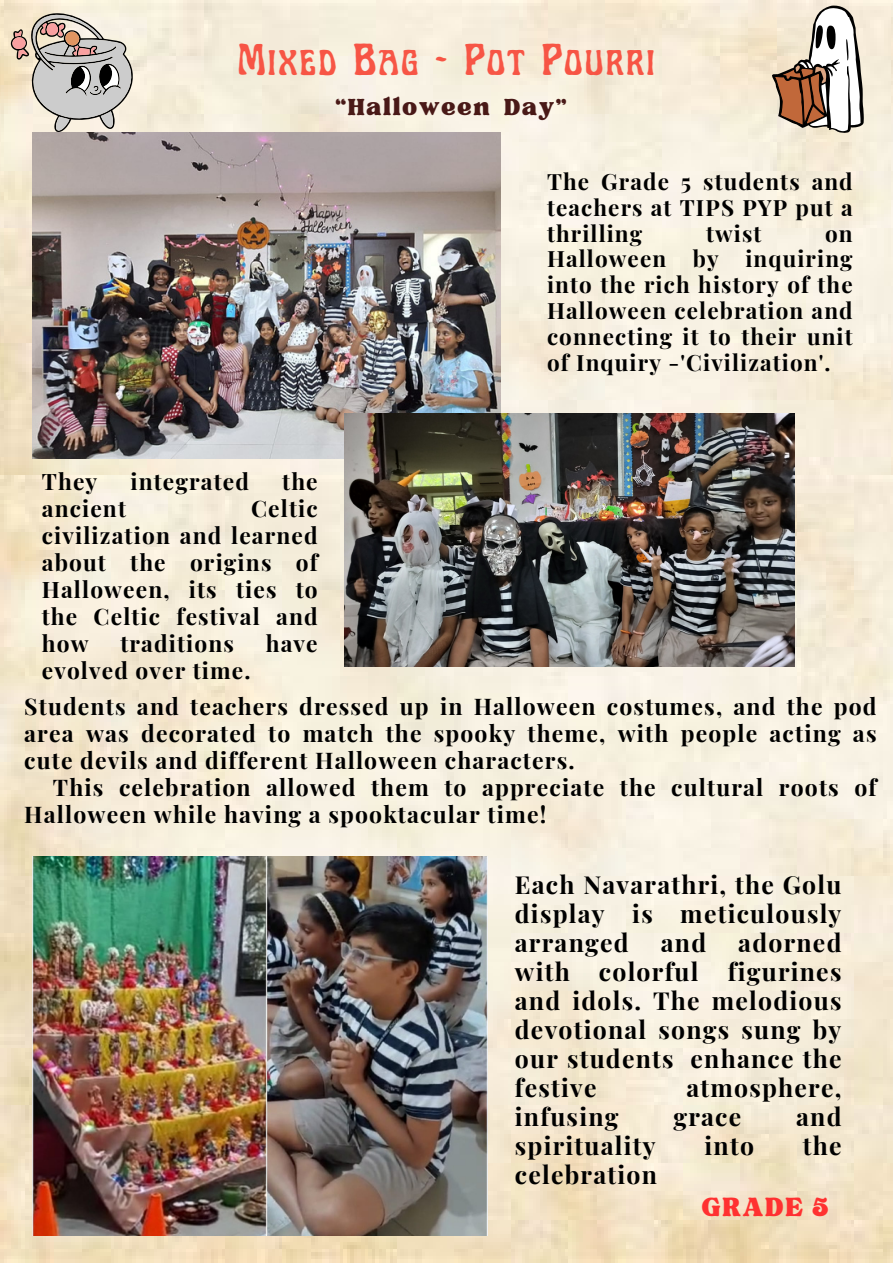
<style>
.page{position:relative;width:893px;height:1264px;background:#fff}
.page>*{position:absolute;margin:0;border:0;box-sizing:border-box;transform-origin:0 0}
.t1{font:45px "Art Nuvo";letter-spacing:.05em;color:#f75545}
.t2{font:36.45px "TAN Tangkiwood Display";letter-spacing:.05em;color:#ff3131}
.t3{font:31.95px "TAN Tangkiwood Display";letter-spacing:.05em;color:#491917}
.t4{font:700 24.75px/29px "Playfair Display";letter-spacing:.05em;color:#000;text-align:justify}
.t5{font:700 22.95px/27px "Playfair Display";letter-spacing:.05em;color:#000;text-align:justify}
.t6{font:700 22.65px/27px "Playfair Display";letter-spacing:.05em;color:#000;text-align:justify}
.t7{font:700 22.5px/25.8px "Playfair Display";letter-spacing:.05em;color:#000;text-align:justify}
</style>
<div class="page">
<img style="left:0;top:0;width:892px;height:476px">
<img style="left:0;top:476px;width:892px;height:785px">
<svg style="left:771px;top:5px;width:92px;height:128px"></svg>
<svg style="left:9px;top:13px;width:124px;height:119px;background:#c6beb4"></svg>
<img style="left:32px;top:133px;width:468px;height:326px">
<img style="left:344px;top:413px;width:450px;height:253px">
<img style="left:32px;top:856px;width:455px;height:379px">
<p class="t1" style="left:238px;top:41px;width:418px">Mixed Bag - Pot Pourri</p>
<p class="t3" style="left:335px;top:95px;width:233px">“Halloween Day”</p>
<p class="t6" style="left:42px;top:467px;width:57px">They</p>
<p class="t6" style="left:130px;top:467px;width:120px">integrated</p>
<p class="t6" style="left:282px;top:467px;width:37px">the</p>
<p class="t6" style="left:42px;top:494px;width:86px">ancient</p>
<p class="t6" style="left:42px;top:494px;width:277px;text-indent:209px">Celtic civilization and learned about the origins of Halloween, its ties to the Celtic festival and how</p>
<p class="t6" style="left:120px;top:629px;width:115px">traditions</p>
<p class="t6" style="left:266px;top:629px;width:53px">have</p>
<p class="t6" style="left:42px;top:656px;width:210px">evolved over time.</p>
<p class="t7" style="left:547px;top:167px;width:307px">The Grade 5 students and teachers at TIPS PYP put a thrilling</p>
<p class="t7" style="left:706px;top:219px;width:57px">twist</p>
<p class="t7" style="left:547px;top:219px;width:307px;text-indent:278px">on Halloween by inquiring into the rich history of the Halloween celebration and connecting it to their unit of Inquiry -'Civilization'.</p>
<p class="t5" style="left:24px;top:692px;width:853px">Students and teachers dressed up in Halloween costumes, and the pod area was decorated to match the spooky theme, with people acting as cute devils and different Halloween characters.</p>
<p class="t5" style="left:24px;top:773px;width:853px;text-indent:29px">This celebration allowed them to appreciate the cultural roots of<br>Halloween while having a spooktacular time!</p>
<p class="t4" style="left:515px;top:869px;width:328px">Each Navarathri, the Golu display is meticulously arranged</p>
<p class="t4" style="left:515px;top:927px;width:328px;text-indent:223px">adorned with colorful figurines and idols. The melodious devotional songs sung by our students enhance the festive</p>
<p class="t4" style="left:660px;top:927px;width:47px">and</p>
<p class="t4" style="left:686px;top:1072px;width:157px">atmosphere,</p>
<p class="t4" style="left:515px;top:1101px;width:105px">infusing</p>
<p class="t4" style="left:673px;top:1101px;width:69px">grace</p>
<p class="t4" style="left:796px;top:1101px;width:47px">and</p>
<p class="t4" style="left:515px;top:1130px;width:142px">spirituality</p>
<p class="t4" style="left:704px;top:1130px;width:51px">into</p>
<p class="t4" style="left:802px;top:1130px;width:40px">the</p>
<p class="t4" style="left:515px;top:1159px;width:144px">celebration</p>
<p class="t2" style="left:701px;top:1193px;width:129px">GRADE 5</p>
</div>
